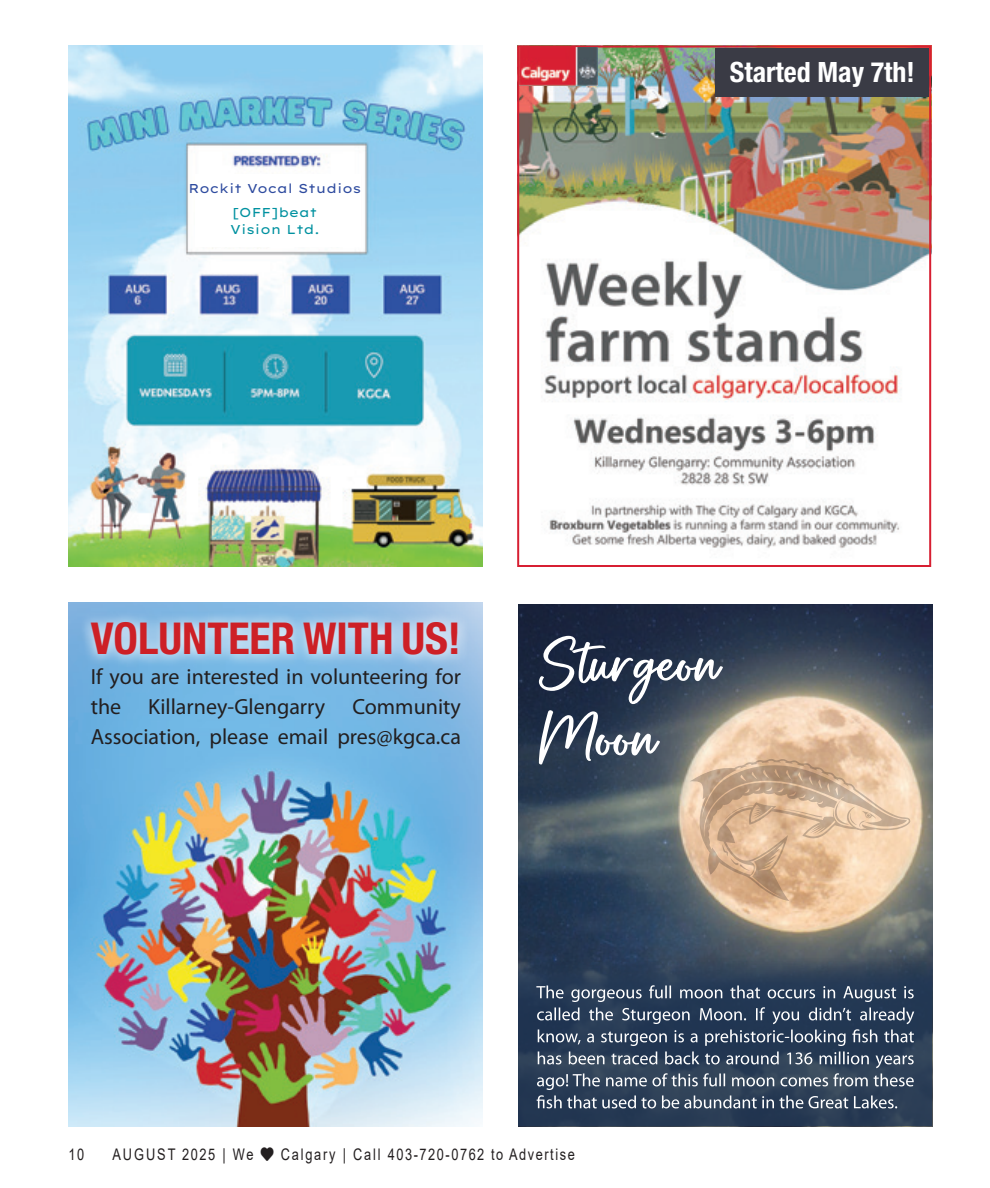
<style>
.page{position:relative;width:990px;height:1188px;background:#fff}
.page>*{position:absolute;margin:0;border:0;box-sizing:border-box;transform-origin:0 0}
.Body_text{font:700 condensed 44px "Helvetica Neue LT Std";color:#cd2026}
.In_Around_title{font:700 condensed 28px "Helvetica Neue LT Std";color:#fff}
.Body_text-2{font:22px/30px "Myriad Pro";color:#231f20;text-align:justify}
.t1{font:16px "Arial";letter-spacing:.12em;color:#231f20;scale:.8 1}
.t2{font:12.8px/23.4px "Lexend Giga";color:#2e4b9f;text-align:center}
.t3{font:12.8px "Lexend Giga";color:#0091a0}
.s1{color:#0091a0}
</style>
<div class="page">
<img style="left:520px;top:49px;width:408px;height:500px">
<div style="left:517px;top:46px;width:414px;height:521px;border:2px solid #d71f32"></div>
<div style="left:716px;top:48px;width:213px;height:48px;background:#3a3b45"></div>
<img style="left:519px;top:48px;width:78px;height:38px">
<img style="left:68px;top:603px;width:414px;height:523px">
<svg style="left:79px;top:610px;width:391px;height:57px;background:#a3caea"></svg>
<img style="left:518px;top:605px;width:414px;height:354px">
<svg style="left:518px;top:959px;width:414px;height:167px;background:#2b3d56"></svg>
<svg style="left:536px;top:985px;width:378px;height:123px;background:#48596f"></svg>
<svg style="left:539px;top:636px;width:371px;height:265px;background:#8c857f"></svg>
<img style="left:68px;top:46px;width:414px;height:521px">
<div style="left:195px;top:175px;width:166px;height:72px;background:#fff"></div>
<p class="t2" style="left:189px;top:176px;width:174px">Rockit Vocal Studios <span class="s1">[OFF]beat</span></p>
<p class="t3" style="left:230px;top:220px;width:91px">Vision Ltd.</p>
<p class="Body_text" style="left:91px;top:612px;width:372px">VOLUNTEER WITH US!</p>
<p class="Body_text-2" style="left:91px;top:661px;width:372px">If you are interested in volunteering for the Killarney-Glengarry Community Association, please email pres@kgca.ca</p>
<p class="In_Around_title" style="left:730px;top:55px;width:186px">Started May 7th!</p>
<p class="t1" style="left:68px;top:1144px;width:21px">10</p>
<p class="t1" style="left:112px;top:1144px;width:580px">AUGUST 2025 | We ♥ Calgary | Call 403-720-0762 to Advertise</p>
</div>
